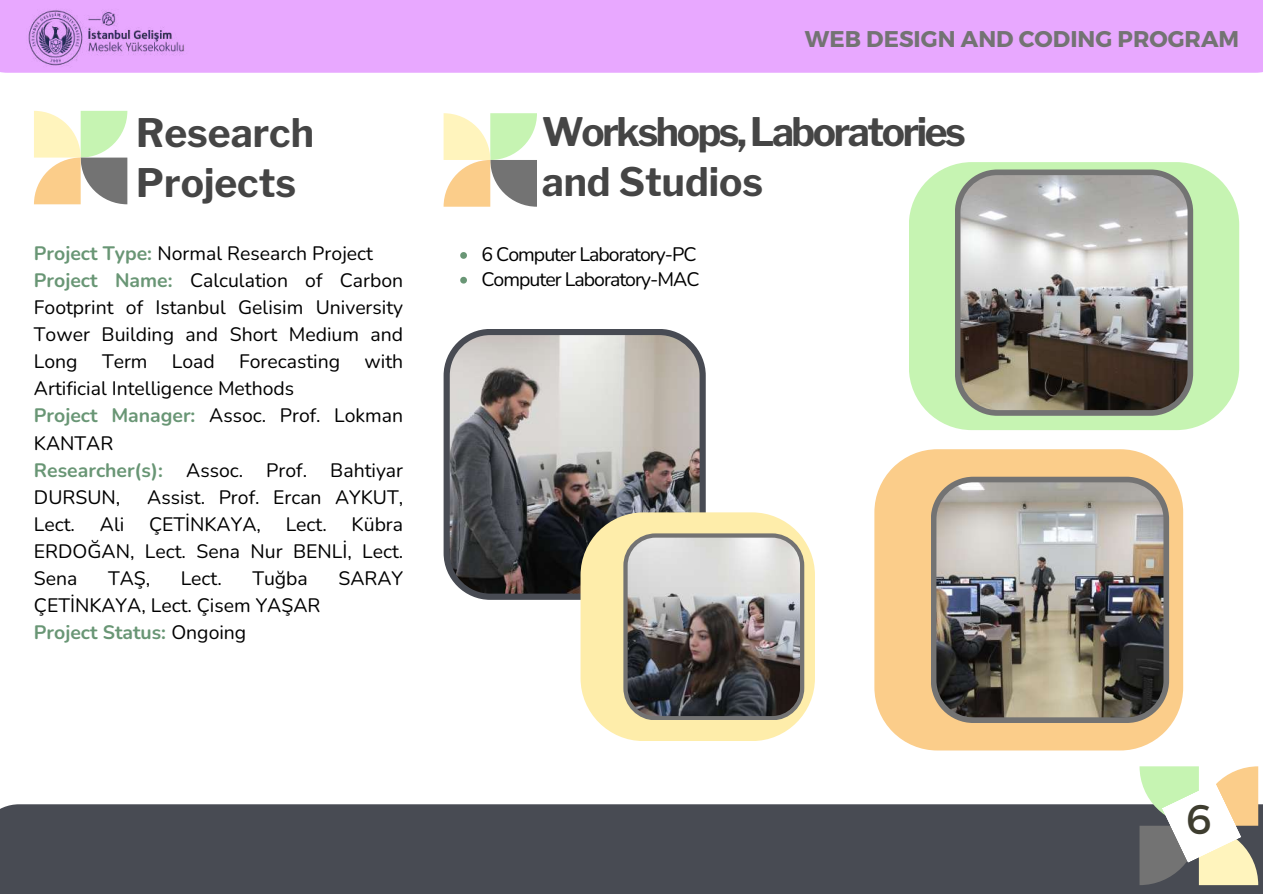
<style>
.page{position:relative;width:1263px;height:894px;background:#fff}
.page>*{position:absolute;margin:0;border:0;box-sizing:border-box;transform-origin:0 0}
.t1{font:41.25px "Montserrat";color:#3e3d2f}
.t2{font:700 39px/49.5px "Libre Franklin";letter-spacing:-.065em;color:#454545}
.t3{font:700 39px/49.5px "Libre Franklin";color:#454545}
.t4{font:700 22.8px "Montserrat";color:#737373}
.t5{font:19.5px/24.8px "Nunito";letter-spacing:-.05em;color:#000}
.t6{font:19.35px/27px "Nunito";color:#000}
.s1{font-weight:700;color:#699675}
</style>
<div class="page">
<div style="left:0;top:0;width:1263px;height:73px;background:#e8a8ff"></div>
<div style="left:0;top:804px;width:1263px;height:89px;background:#484b53"></div>
<svg style="left:1139px;top:766px;width:119px;height:118px"></svg>
<img style="left:20px;top:10px;width:171px;height:63px">
<div style="left:909px;top:162px;width:330px;height:268px;background:#c6f4b2;border-radius:63px"></div>
<svg style="left:874px;top:449px;width:309px;height:301px;background:#fad195"></svg>
<img style="left:931px;top:476px;width:238px;height:246px">
<svg style="left:955px;top:169px;width:238px;height:246px;background:#918f89"></svg>
<svg style="left:444px;top:329px;width:262px;height:270px;background:#898786"></svg>
<div style="left:580px;top:512px;width:235px;height:228px;background:#feedaa;border-radius:63px"></div>
<img style="left:623px;top:533px;width:181px;height:187px">
<svg style="left:444px;top:113px;width:93px;height:94px"></svg>
<svg style="left:34px;top:111px;width:93px;height:93px"></svg>
<svg style="left:460px;top:252px;width:7px;height:7px"></svg>
<svg style="left:460px;top:277px;width:7px;height:6px"></svg>
<h2 class="t3" style="left:136px;top:108px;width:179px">Research<br>Projects</h2>
<p class="t6" style="left:34px;top:240px;width:371px"><span class="s1">Project Type:</span> Normal Research Project<br><span class="s1">Project Name:</span> Calculation of Carbon<br>Footprint of Istanbul Gelisim University<br>Tower Building and Short Medium and<br>Long</p>
<p class="t6" style="left:102px;top:348px;width:47px">Term</p>
<p class="t6" style="left:172px;top:348px;width:44px">Load</p>
<p class="t6" style="left:239px;top:348px;width:102px">Forecasting</p>
<p class="t6" style="left:365px;top:348px;width:40px">with</p>
<p class="t6" style="left:34px;top:375px;width:371px">Artificial Intelligence Methods<br><span class="s1">Project Manager:</span> Assoc. Prof. Lokman<br>KANTAR<br><span class="s1">Researcher(s):</span> Assoc. Prof. Bahtiyar<br>DURSUN,</p>
<p class="t6" style="left:147px;top:483px;width:257px">Assist. Prof. Ercan AYKUT,</p>
<p class="t6" style="left:34px;top:510px;width:43px">Lect.</p>
<p class="t6" style="left:100px;top:510px;width:23px">Ali</p>
<p class="t6" style="left:149px;top:510px;width:113px">ÇETİNKAYA,</p>
<p class="t6" style="left:286px;top:510px;width:43px">Lect.</p>
<p class="t6" style="left:34px;top:510px;width:371px;text-align:justify;text-indent:318px">Kübra ERDOĞAN, Lect. Sena Nur BENLİ, Lect.<br>Sena</p>
<p class="t6" style="left:108px;top:564px;width:44px">TAŞ,</p>
<p class="t6" style="left:181px;top:564px;width:43px">Lect.</p>
<p class="t6" style="left:252px;top:564px;width:57px">Tuğba</p>
<p class="t6" style="left:338px;top:564px;width:66px">SARAY</p>
<p class="t6" style="left:34px;top:591px;width:288px">ÇETİNKAYA, Lect. Çisem YAŞAR<br><span class="s1">Project Status:</span> Ongoing</p>
<p class="t4" style="left:805px;top:24px;width:436px">WEB DESIGN AND CODING PROGRAM</p>
<h2 class="t2" style="left:542px;top:107px;width:426px">Workshops,Laboratories and Studios</h2>
<p class="t5" style="left:481px;top:242px;width:220px">6 Computer Laboratory-PC<br>Computer Laboratory-MAC</p>
<h1 class="t1" style="left:1186px;top:792px;width:27px">6</h1>
</div>
